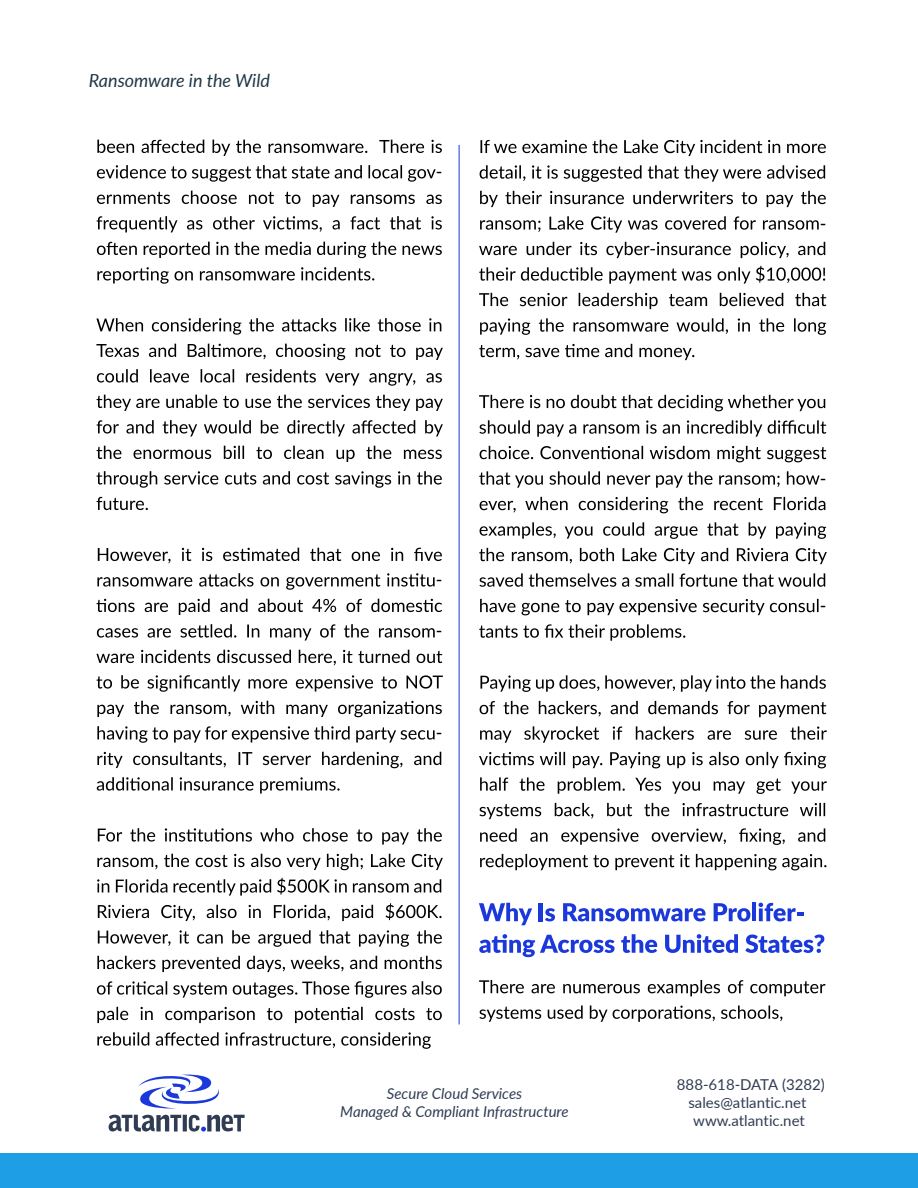
<style>
.page{position:relative;width:918px;height:1188px;background:#fff}
.page>*{position:absolute;margin:0;border:0;box-sizing:border-box;transform-origin:0 0}
.t1{font:italic 18px "Lato";color:#203746}
.t2{font:18px "Lato";color:#000}
.t3{font:15px/18px "Lato";color:#303c54;text-align:center}
.t4{font:italic 15px/18px "Lato";color:#303c54;text-align:center}
</style>
<div class="page">
<svg style="left:479px;top:903px;width:53px;height:22px"></svg>
<hr style="left:539px;top:903px;width:4px;height:18px;background:#1b38db">
<svg style="left:545px;top:908px;width:10px;height:13px"></svg>
<svg style="left:563px;top:903px;width:143px;height:18px"></svg>
<svg style="left:714px;top:903px;width:36px;height:18px"></svg>
<hr style="left:752px;top:903px;width:4px;height:18px;background:#1b38db">
<svg style="left:758px;top:903px;width:46px;height:18px"></svg>
<svg style="left:479px;top:934px;width:345px;height:23px"></svg>
<svg style="left:479px;top:980px;width:346px;height:16px"></svg>
<svg style="left:479px;top:1005px;width:303px;height:17px"></svg>
<hr style="left:459px;top:145px;width:1px;height:880px;background:#1b38db">
<svg style="left:97px;top:140px;width:345px;height:16px"></svg>
<svg style="left:97px;top:165px;width:339px;height:17px"></svg>
<svg style="left:97px;top:191px;width:345px;height:16px"></svg>
<svg style="left:97px;top:216px;width:345px;height:16px"></svg>
<svg style="left:97px;top:242px;width:345px;height:16px"></svg>
<svg style="left:97px;top:267px;width:277px;height:17px"></svg>
<svg style="left:96px;top:318px;width:345px;height:17px"></svg>
<svg style="left:96px;top:344px;width:347px;height:16px"></svg>
<svg style="left:97px;top:369px;width:345px;height:17px"></svg>
<svg style="left:97px;top:395px;width:346px;height:16px"></svg>
<svg style="left:97px;top:420px;width:346px;height:17px"></svg>
<svg style="left:97px;top:446px;width:345px;height:16px"></svg>
<svg style="left:97px;top:471px;width:345px;height:17px"></svg>
<svg style="left:97px;top:497px;width:51px;height:13px"></svg>
<svg style="left:98px;top:548px;width:344px;height:15px"></svg>
<svg style="left:97px;top:573px;width:338px;height:17px"></svg>
<svg style="left:97px;top:599px;width:345px;height:16px"></svg>
<svg style="left:97px;top:624px;width:338px;height:17px"></svg>
<svg style="left:96px;top:650px;width:346px;height:15px"></svg>
<svg style="left:97px;top:675px;width:346px;height:17px"></svg>
<svg style="left:97px;top:701px;width:345px;height:16px"></svg>
<svg style="left:97px;top:726px;width:338px;height:17px"></svg>
<svg style="left:97px;top:752px;width:344px;height:16px"></svg>
<svg style="left:97px;top:777px;width:243px;height:17px"></svg>
<svg style="left:98px;top:828px;width:344px;height:17px"></svg>
<svg style="left:97px;top:854px;width:346px;height:16px"></svg>
<svg style="left:97px;top:878px;width:344px;height:18px"></svg>
<svg style="left:98px;top:903px;width:344px;height:18px"></svg>
<svg style="left:98px;top:930px;width:344px;height:17px"></svg>
<svg style="left:97px;top:956px;width:345px;height:16px"></svg>
<svg style="left:97px;top:981px;width:345px;height:17px"></svg>
<svg style="left:97px;top:1007px;width:345px;height:16px"></svg>
<svg style="left:97px;top:1032px;width:334px;height:17px"></svg>
<svg style="left:480px;top:140px;width:346px;height:16px"></svg>
<svg style="left:480px;top:165px;width:345px;height:17px"></svg>
<svg style="left:480px;top:191px;width:346px;height:16px"></svg>
<svg style="left:480px;top:216px;width:339px;height:17px"></svg>
<svg style="left:479px;top:242px;width:346px;height:16px"></svg>
<svg style="left:479px;top:266px;width:346px;height:18px"></svg>
<svg style="left:479px;top:293px;width:347px;height:16px"></svg>
<svg style="left:480px;top:318px;width:346px;height:17px"></svg>
<svg style="left:479px;top:344px;width:215px;height:16px"></svg>
<svg style="left:479px;top:395px;width:346px;height:16px"></svg>
<svg style="left:479px;top:420px;width:347px;height:17px"></svg>
<svg style="left:480px;top:446px;width:346px;height:16px"></svg>
<svg style="left:479px;top:471px;width:341px;height:17px"></svg>
<svg style="left:480px;top:497px;width:345px;height:16px"></svg>
<svg style="left:480px;top:522px;width:346px;height:17px"></svg>
<svg style="left:479px;top:548px;width:348px;height:16px"></svg>
<svg style="left:479px;top:573px;width:346px;height:14px"></svg>
<svg style="left:480px;top:599px;width:339px;height:16px"></svg>
<svg style="left:479px;top:624px;width:206px;height:17px"></svg>
<svg style="left:480px;top:675px;width:346px;height:17px"></svg>
<svg style="left:480px;top:701px;width:346px;height:16px"></svg>
<svg style="left:480px;top:726px;width:347px;height:17px"></svg>
<svg style="left:479px;top:752px;width:347px;height:16px"></svg>
<svg style="left:480px;top:777px;width:347px;height:17px"></svg>
<svg style="left:479px;top:803px;width:346px;height:16px"></svg>
<svg style="left:480px;top:828px;width:345px;height:17px"></svg>
<svg style="left:480px;top:854px;width:346px;height:16px"></svg>
<svg style="left:109px;top:1074px;width:136px;height:58px"></svg>
<div style="left:0;top:1154px;width:918px;height:34px;background:#1e9ee4"></div>
<p class="t1" style="left:89px;top:67px;width:183px">Ransomware in the Wild</p>
<p class="t2" style="left:436px;top:159px;width:8px">-</p>
<p class="t2" style="left:436px;top:567px;width:8px">-</p>
<p class="t2" style="left:436px;top:618px;width:8px">-</p>
<p class="t2" style="left:436px;top:720px;width:8px">-</p>
<p class="t2" style="left:820px;top:210px;width:8px">-</p>
<p class="t2" style="left:820px;top:465px;width:8px">-</p>
<p class="t2" style="left:820px;top:593px;width:8px">-</p>
<p class="t4" style="left:340px;top:1084px;width:230px">Secure Cloud Services<br>Managed &amp; Compliant Infrastructure</p>
<p class="t3" style="left:677px;top:1075px;width:150px">888-618-DATA (3282) sales@atlantic.net www.atlantic.net</p>
</div>
